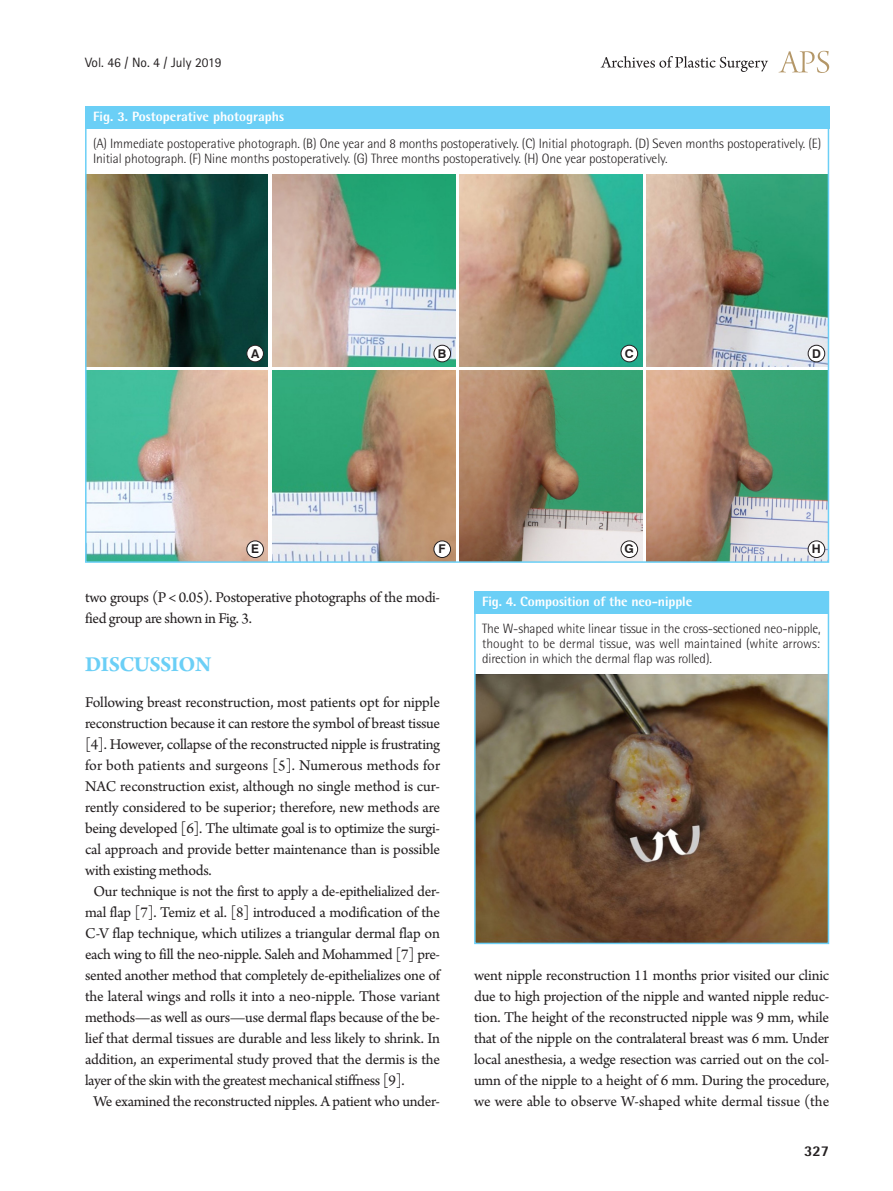
<style>
.page{position:relative;width:893px;height:1191px;background:#fff}
.page>*{position:absolute;margin:0;border:0;box-sizing:border-box;transform-origin:0 0}
.대제목{font:700 22.5px "Arno Pro";letter-spacing:-.02em;color:#6bcff6}
.본문{font:15.75px/21px "Arno Pro";letter-spacing:-.02em;color:#231f20;text-align:justify}
.본문_0{font:15.75px/21px "Arno Pro";letter-spacing:-.02em;color:#231f20}
.t1{font:800 15px "Rotis Semi Sans Std";color:#231f20}
.그림설명{font:300 13.5px/15px "Rotis Semi Sans Std";letter-spacing:-.01em;color:#231f20}
.표그림제목{font:800 13.5px "Rotis Semi Sans Std";letter-spacing:-.01em;color:#fff}
.t2{font:13.5px "Rotis Sans Serif Std";color:#231f20}
.t3{font:700 12.15px "Swiss 721 BT";color:#231f20}
</style>
<div class="page">
<svg style="left:779px;top:51px;width:50px;height:22px"></svg>
<svg style="left:601px;top:56px;width:167px;height:16px"></svg>
<img style="left:88px;top:175px;width:180px;height:191px">
<img style="left:88px;top:370px;width:180px;height:190px">
<img style="left:272px;top:175px;width:183px;height:191px">
<img style="left:272px;top:370px;width:183px;height:190px">
<img style="left:459px;top:175px;width:183px;height:191px">
<img style="left:459px;top:370px;width:183px;height:190px">
<img style="left:646px;top:175px;width:180px;height:191px">
<img style="left:646px;top:370px;width:180px;height:190px">
<div style="left:85px;top:106px;width:744px;height:23px;background:#6bcff6"></div>
<div style="left:247px;top:345px;width:16px;height:17px;background:#fff;border-radius:50%"></div>
<div style="left:247px;top:345px;width:17px;height:17px;border:1px solid #231f20;border-radius:50%"></div>
<div style="left:247px;top:541px;width:16px;height:16px;background:#fff;border-radius:50%"></div>
<div style="left:247px;top:541px;width:17px;height:17px;border:1px solid #231f20;border-radius:50%"></div>
<div style="left:434px;top:345px;width:17px;height:17px;background:#fff;border-radius:50%"></div>
<div style="left:434px;top:345px;width:17px;height:17px;border:1px solid #231f20;border-radius:50%"></div>
<div style="left:434px;top:541px;width:17px;height:16px;background:#fff;border-radius:50%"></div>
<div style="left:434px;top:541px;width:17px;height:17px;border:1px solid #231f20;border-radius:50%"></div>
<div style="left:621px;top:345px;width:17px;height:17px;background:#fff;border-radius:50%"></div>
<div style="left:621px;top:345px;width:17px;height:17px;border:1px solid #231f20;border-radius:50%"></div>
<div style="left:621px;top:541px;width:17px;height:16px;background:#fff;border-radius:50%"></div>
<div style="left:621px;top:541px;width:17px;height:17px;border:1px solid #231f20;border-radius:50%"></div>
<div style="left:808px;top:345px;width:17px;height:17px;background:#fff;border-radius:50%"></div>
<div style="left:808px;top:345px;width:17px;height:17px;border:1px solid #231f20;border-radius:50%"></div>
<div style="left:808px;top:541px;width:17px;height:16px;background:#fff;border-radius:50%"></div>
<div style="left:808px;top:541px;width:17px;height:17px;border:1px solid #231f20;border-radius:50%"></div>
<div style="left:85px;top:106px;width:744px;height:457px;border:2px solid #6bcff6"></div>
<img style="left:477px;top:675px;width:349px;height:266px">
<div style="left:474px;top:591px;width:354px;height:22px;background:#6bcff6"></div>
<div style="left:474px;top:591px;width:355px;height:353px;border:2px solid #6bcff6"></div>
<p class="t2" style="left:85px;top:54px;width:138px">Vol. 46 / No. 4 / July 2019</p>
<p class="표그림제목" style="left:93px;top:108px;width:192px">Fig. 3. Postoperative photographs</p>
<p class="그림설명" style="left:93px;top:136px;width:730px">(A) Immediate postoperative photograph. (B) One year and 8 months postoperatively. (C) Initial photograph. (D) Seven months postoperatively. (E)<br>Initial photograph. (F) Nine months postoperatively. (G) Three months postoperatively. (H) One year postoperatively.</p>
<p class="t3" style="left:251px;top:346px;width:10px">A</p>
<p class="t3" style="left:438px;top:346px;width:10px">B</p>
<p class="t3" style="left:625px;top:346px;width:10px">C</p>
<p class="t3" style="left:812px;top:346px;width:10px">D</p>
<p class="t3" style="left:251px;top:542px;width:9px">E</p>
<p class="t3" style="left:439px;top:542px;width:9px">F</p>
<p class="본문_0" style="left:85px;top:588px;width:357px">two groups (P &lt; 0.05). Postoperative photographs of the modi&shy;fied group are shown in Fig. 3.</p>
<p class="대제목" style="left:85px;top:651px;width:128px">DISCUSSION</p>
<p class="본문_0" style="left:85px;top:693px;width:357px;text-align:justify">Following breast reconstruction, most patients opt for nipple reconstruction because it can restore the symbol of breast tissue [4]. However, collapse of the reconstructed nipple is frustrating for both patients and surgeons [5]. Numerous methods for NAC reconstruction exist, although no single method is cur&shy;rently considered to be superior; therefore, new methods are being developed [6]. The ultimate goal is to optimize the surgi&shy;cal approach and provide better maintenance than is possible with existing methods.</p>
<p class="본문" style="left:85px;top:882px;width:357px;text-indent:9px">Our technique is not the first to apply a de-epithelialized der&shy;mal flap [7]. Temiz et al. [8] introduced a modification of the C-V flap technique, which utilizes a triangular dermal flap on each wing to fill the neo-nipple. Saleh and Mohammed [7] pre&shy;sented another method that completely de-epithelializes one of the lateral wings and rolls it into a neo-nipple. Those variant methods—as well as ours—use dermal flaps because of the be&shy;lief that dermal tissues are durable and less likely to shrink. In addition, an experimental study proved that the dermis is the layer of the skin with the greatest mechanical stiffness [9].</p>
<p class="본문" style="left:94px;top:1092px;width:348px">We examined the reconstructed nipples. A patient who under-</p>
<p class="t3" style="left:625px;top:542px;width:11px">G</p>
<p class="표그림제목" style="left:482px;top:593px;width:211px">Fig. 4. Composition of the neo-nipple</p>
<p class="t3" style="left:812px;top:542px;width:10px">H</p>
<p class="그림설명" style="left:482px;top:621px;width:340px;text-align:justify">The W-shaped white linear tissue in the cross-sectioned neo-nipple, thought to be dermal tissue, was well maintained (white arrows: direction in which the dermal flap was rolled).</p>
<p class="본문" style="left:474px;top:966px;width:357px">went nipple reconstruction 11 months prior visited our clinic due to high projection of the nipple and wanted nipple reduc&shy;tion. The height of the reconstructed nipple was 9 mm, while that of the nipple on the contralateral breast was 6 mm. Under local anesthesia, a wedge resection was carried out on the col&shy;umn of the nipple to a height of 6 mm. During the procedure, we were able to observe W-shaped white dermal tissue (the</p>
<p class="t1" style="left:804px;top:1141px;width:27px">327</p>
</div>
